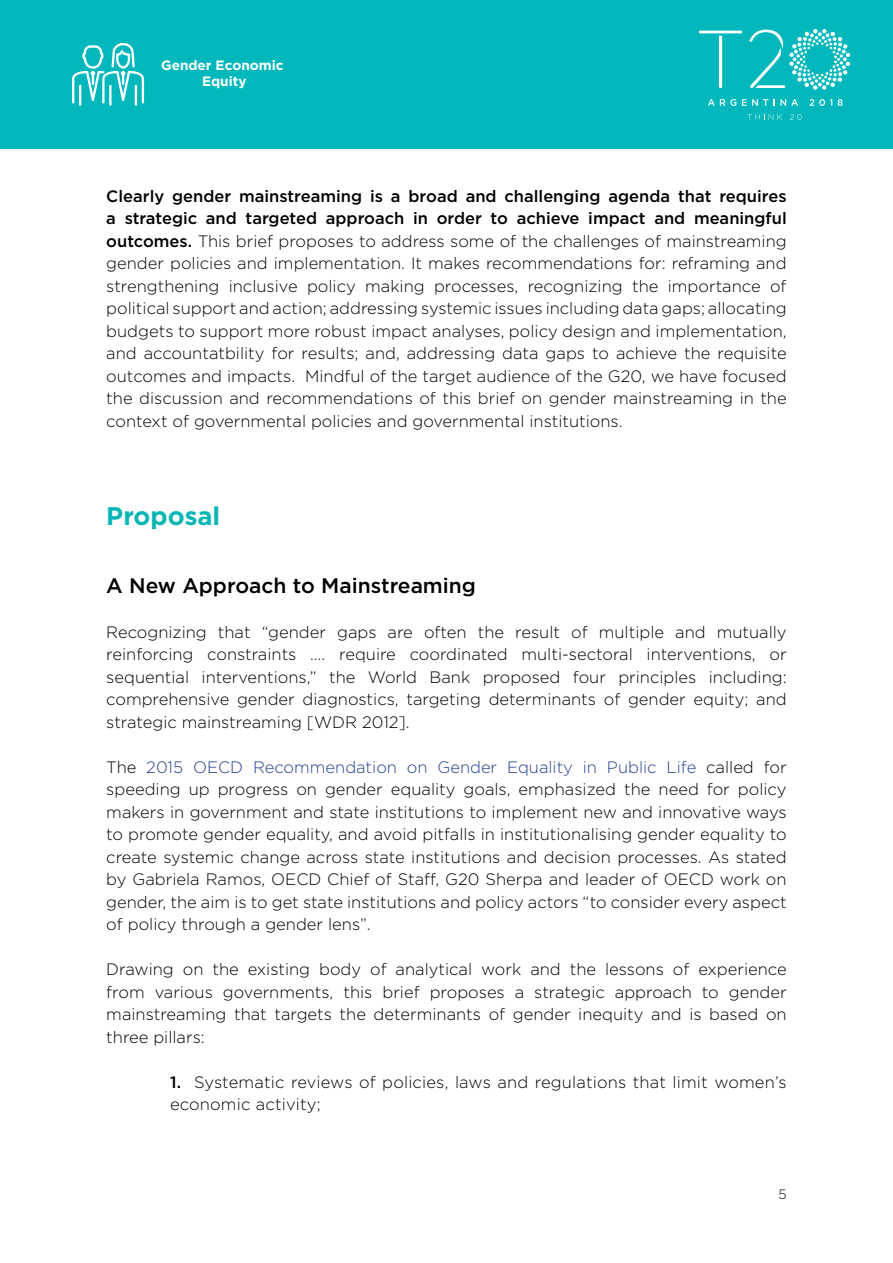
<style>
.page{position:relative;width:893px;height:1263px;background:#fff}
.page>*{position:absolute;margin:0;border:0;box-sizing:border-box;transform-origin:0 0}
.t1{font:700 25.5px "Gotham HTF";color:#06b6b4}
.t2{font:500 21px "Gotham";color:#000}
.t3{font:300 16.5px/22.5px "Gotham";color:#000;text-align:justify}
.t4{font:700 13.5px/16.2px "Gotham";color:#fff;text-align:center}
.t5{font:300 13.5px "Gotham";color:#000}
.s1{font-weight:500}
.s2{color:#24408e}
</style>
<div class="page">
<div style="left:0;top:0;width:893px;height:149px;background:#00b8bc"></div>
<svg style="left:749px;top:29px;width:101px;height:61px"></svg>
<svg style="left:708px;top:99px;width:28px;height:7px"></svg>
<svg style="left:742px;top:99px;width:26px;height:7px"></svg>
<svg style="left:774px;top:99px;width:24px;height:7px"></svg>
<svg style="left:810px;top:99px;width:22px;height:7px"></svg>
<svg style="left:838px;top:99px;width:5px;height:7px"></svg>
<svg style="left:699px;top:31px;width:43px;height:57px"></svg>
<svg style="left:748px;top:114px;width:34px;height:6px"></svg>
<svg style="left:790px;top:114px;width:12px;height:6px"></svg>
<hr style="left:79px;top:85px;width:2px;height:21px;background:#fff">
<hr style="left:109px;top:85px;width:3px;height:21px;background:#fff">
<hr style="left:135px;top:85px;width:2px;height:21px;background:#fff">
<svg style="left:72px;top:43px;width:72px;height:60px"></svg>
<p class="t4" style="left:161px;top:58px;width:124px">Gender Economic<br>Equity</p>
<p class="t3" style="left:106px;top:186px;width:682px"><span class="s1">Clearly gender mainstreaming is a broad and challenging agenda that requires a strategic and targeted approach in order to achieve impact and meaningful outcomes.</span> This brief proposes to address some of the challenges of mainstreaming gender policies and implementation. It makes recommendations for: reframing and strengthening inclusive policy making processes, recognizing the importance of political support and action; addressing systemic issues including data gaps; allocating budgets to support more robust impact analyses, policy design and implementation, and accountatbility for results; and, addressing data gaps to achieve the requisite outcomes and impacts. Mindful of the target audience of the G20, we have focused the discussion and recommendations of this brief on gender mainstreaming in the context of governmental policies and governmental institutions.</p>
<h1 class="t1" style="left:106px;top:506px;width:115px">Proposal</h1>
<p class="t2" style="left:106px;top:576px;width:371px">A New Approach to Mainstreaming</p>
<p class="t3" style="left:106px;top:621px;width:682px">Recognizing that “gender gaps are often the result of multiple and mutually reinforcing constraints …. require coordinated multi-sectoral interventions, or sequential interventions,” the World Bank proposed four principles including: comprehensive gender diagnostics, targeting determinants of gender equity; and strategic mainstreaming [WDR 2012].</p>
<p class="t3" style="left:106px;top:756px;width:682px">The <span class="s2">2015 OECD Recommendation on Gender Equality in Public Life</span> called for speeding up progress on gender equality goals, emphasized the need for policy makers in government and state institutions to implement new and innovative ways to promote gender equality, and avoid pitfalls in institutionalising gender equality to create systemic change across state institutions and decision processes. As stated by Gabriela Ramos, OECD Chief of Staff, G20 Sherpa and leader of OECD work on gender, the aim is to get state institutions and policy actors “to consider every aspect of policy through a gender lens”.</p>
<p class="t3" style="left:106px;top:959px;width:682px">Drawing on the existing body of analytical work and the lessons of experience from various governments, this brief proposes a strategic approach to gender mainstreaming that targets the determinants of gender inequity and is based on three pillars:</p>
<p class="t3" style="left:170px;top:1071px;width:618px"><span class="s1">1.</span> Systematic reviews of policies, laws and regulations that limit women’s economic activity;</p>
<p class="t5" style="left:778px;top:1188px;width:10px">5</p>
</div>
